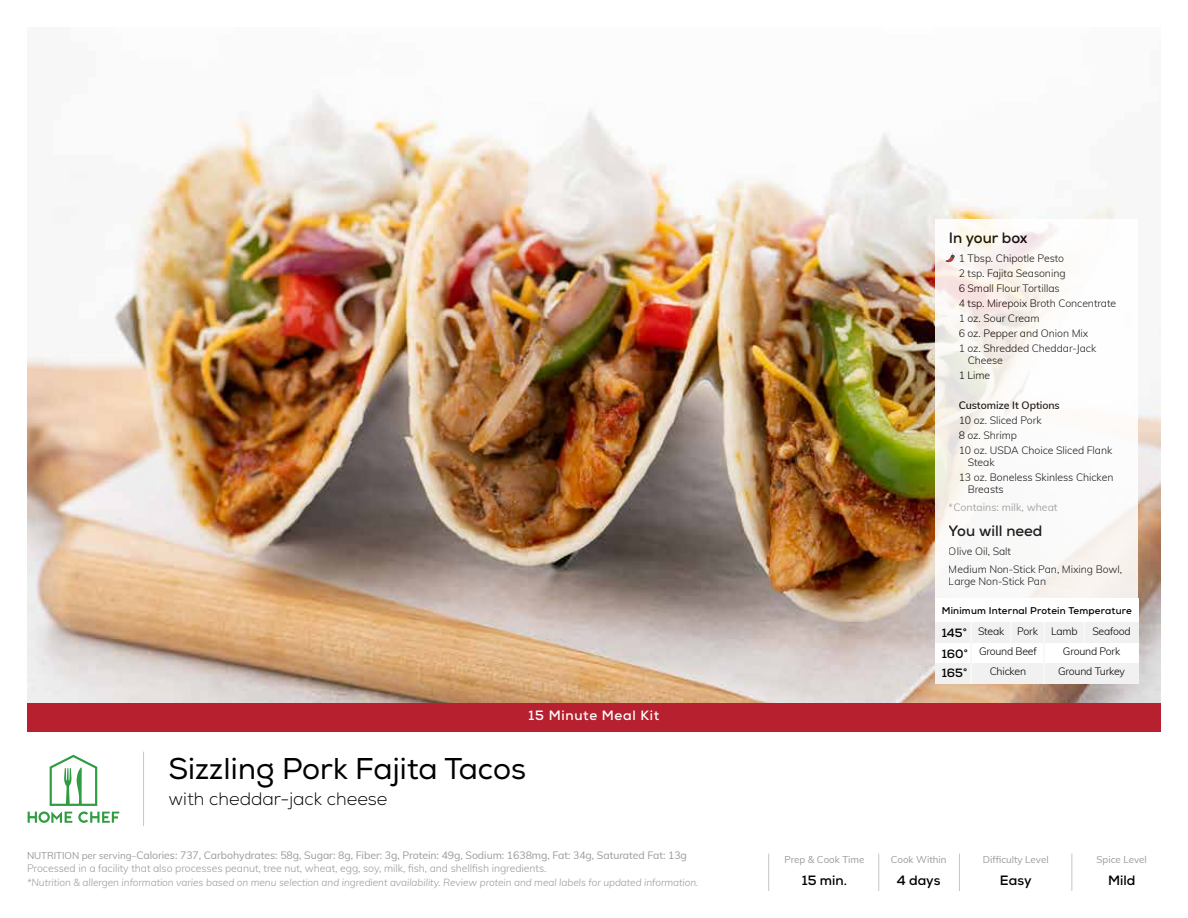
<style>
.page{position:relative;width:1188px;height:918px;background:#fff}
.page>*{position:absolute;margin:0;border:0;box-sizing:border-box;transform-origin:0 0}
.t1{font:30px "Nexa";color:#000}
.t2{font:300 18px "Nexa";color:#000}
.t3{font:700 15px "Nexa";color:#000}
.t4{font:700 13.5px "Nexa";color:#000}
.t5{font:700 13.5px "Nexa";letter-spacing:.05em;color:#fff}
.t6{font:700 12px/20px "Nexa";color:#000;text-align:justify}
.t7{font:300 10.5px/15px "Muli";letter-spacing:-.005em;color:#000}
.t8{font:300 10.5px/13.5px "Muli";letter-spacing:-.005em;color:#9a9a9a}
.t9{font:10.5px "Muli";color:#9a9a9a}
.t10{font:600 10.5px "Muli";letter-spacing:-.005em;color:#000}
.t11{font:italic 300 10.2px "Muli";letter-spacing:-.005em;color:#9a9a9a}
.t12{font:9.75px "Muli";color:#9a9a9a}
.t13{font:700 9.75px "Nexa";letter-spacing:.02em;color:#000}
.s1{font-weight:400;font-size:9.75px}
.s2{font-weight:400}
</style>
<div class="page">
<img style="left:27px;top:94px;width:1134px;height:609px">
<hr style="left:143px;top:752px;width:1px;height:74px;background:#c7c6c5">
<hr style="left:878px;top:854px;width:1px;height:37px;background:#c7c6c5">
<hr style="left:768px;top:854px;width:1px;height:37px;background:#c7c6c5">
<hr style="left:959px;top:854px;width:1px;height:37px;background:#c7c6c5">
<hr style="left:1071px;top:854px;width:1px;height:37px;background:#c7c6c5">
<svg style="left:28px;top:755px;width:91px;height:68px"></svg>
<svg style="left:935px;top:219px;width:203px;height:380px"></svg>
<svg style="left:946px;top:253px;width:9px;height:9px"></svg>
<div style="left:935px;top:599px;width:203px;height:85px;background:#fff"></div>
<div style="left:935px;top:663px;width:203px;height:21px;background:#f1f1f1"></div>
<div style="left:935px;top:622px;width:203px;height:21px;background:#f1f1f1"></div>
<div style="left:27px;top:703px;width:1134px;height:28px;background:#b7202f"></div>
<p class="t5" style="left:529px;top:707px;width:132px">15 Minute Meal Kit</p>
<h1 class="t1" style="left:168px;top:751px;width:359px">Sizzling Pork Fajita Tacos</h1>
<h2 class="t2" style="left:168px;top:788px;width:221px">with cheddar-jack cheese</h2>
<p class="t8" style="left:27px;top:848px;width:661px"><span class="s1">NUTRITION per serving–</span><span class="s2">Calories: 737, Carbohydrates: 58g, Sugar: 8g, Fiber: 3g, Protein: 49g, Sodium: 1638mg, Fat: 34g, Saturated Fat: 13g<br></span>Processed in a facility that also processes peanut, tree nut, wheat, egg, soy, milk, fish, and shellfish ingredients.</p>
<p class="t11" style="left:27px;top:875px;width:673px">*Nutrition &amp; allergen information varies based on menu selection and ingredient availability. Review protein and meal labels for updated information.</p>
<h3 class="t3" style="left:949px;top:229px;width:80px">In your box</h3>
<p class="t7" style="left:959px;top:250px;width:159px">1 Tbsp. Chipotle Pesto<br>2 tsp. Fajita Seasoning<br>6 Small Flour Tortillas<br>4 tsp. Mirepoix Broth Concentrate<br>1 oz. Sour Cream<br>6 oz. Pepper and Onion Mix<br>1 oz. Shredded Cheddar-Jack</p>
<p class="t7" style="left:959px;top:352px;width:46px;text-indent:9px">Cheese<br>1 Lime</p>
<p class="t10" style="left:959px;top:398px;width:103px">Customize It Options</p>
<p class="t7" style="left:959px;top:412px;width:155px">10 oz. Sliced Pork<br>8 oz. Shrimp<br>10 oz. USDA Choice Sliced Flank</p>
<p class="t7" style="left:959px;top:454px;width:156px;text-indent:9px">Steak<br>13 oz. Boneless Skinless Chicken</p>
<p class="t7" style="left:968px;top:481px;width:38px">Breasts</p>
<p class="t9" style="left:949px;top:500px;width:110px">*Contains: milk, wheat</p>
<h3 class="t3" style="left:949px;top:521px;width:95px">You will need</h3>
<p class="t7" style="left:949px;top:541px;width:175px;line-height:18.8px">Olive Oil, Salt<br>Medium Non-Stick Pan, Mixing Bowl,</p>
<p class="t7" style="left:949px;top:574px;width:99px">Large Non-Stick Pan</p>
<p class="t13" style="left:942px;top:604px;width:192px">Minimum Internal Protein Temperature</p>
<p class="t7" style="left:978px;top:623px;width:28px">Steak</p>
<p class="t7" style="left:1051px;top:623px;width:28px">Lamb</p>
<p class="t7" style="left:1092px;top:623px;width:40px">Seafood</p>
<p class="t7" style="left:1058px;top:664px;width:68px">Ground Turkey</p>
<p class="t7" style="left:1017px;top:623px;width:22px">Pork</p>
<p class="t7" style="left:990px;top:664px;width:38px">Chicken</p>
<p class="t6" style="left:942px;top:623px;width:28px">145° 160° 165°</p>
<p class="t7" style="left:979px;top:643px;width:59px">Ground Beef</p>
<p class="t7" style="left:1063px;top:643px;width:59px">Ground Pork</p>
<p class="t12" style="left:784px;top:853px;width:82px">Prep &amp; Cook Time</p>
<p class="t12" style="left:891px;top:853px;width:57px">Cook Within</p>
<p class="t12" style="left:983px;top:853px;width:67px">Difficulty Level</p>
<p class="t12" style="left:1097px;top:853px;width:52px">Spice Level</p>
<p class="t4" style="left:802px;top:872px;width:47px">15 min.</p>
<p class="t4" style="left:897px;top:871px;width:45px">4 days</p>
<p class="t4" style="left:1000px;top:872px;width:33px">Easy</p>
<p class="t4" style="left:1108px;top:872px;width:29px">Mild</p>
</div>
